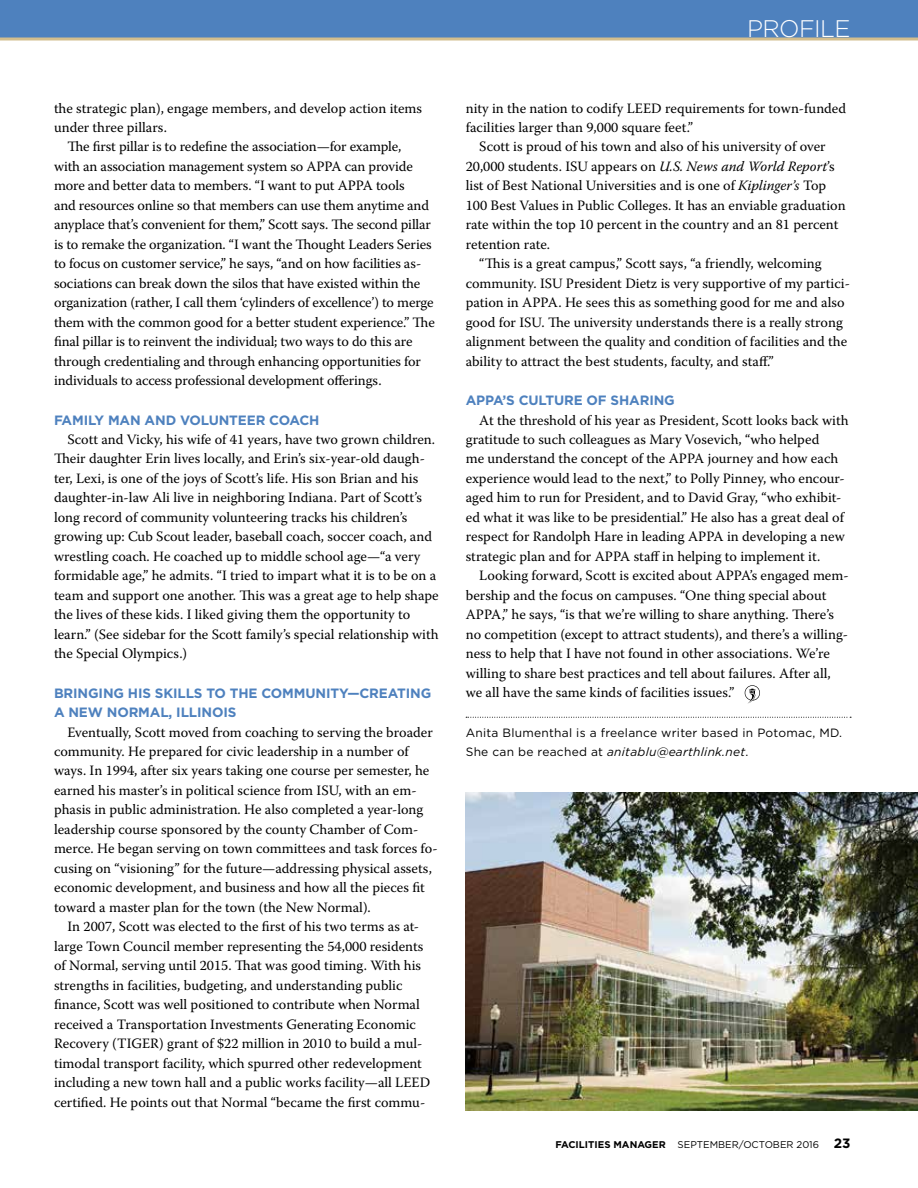
<style>
.page{position:relative;width:918px;height:1188px;background:#fff}
.page>*{position:absolute;margin:0;border:0;box-sizing:border-box;transform-origin:0 0}
.t1{font:300 24px "Gotham";letter-spacing:-.025em;color:#fff}
.t2{font:14.25px/19.5px "Warnock Pro";color:#000}
.t3{font:700 13.5px/19.5px "Gotham";letter-spacing:-.01em;color:#4e81be}
.t4{font:12px/19.5px "Gotham";letter-spacing:.02em;color:#000}
.t5{font:9.75px "Gotham";color:#000}
.s1{font-style:italic}
.s2{font-weight:700}
.s3{font-weight:700;font-size:13.5px}
</style>
<div class="page">
<svg style="left:466px;top:717px;width:385px;height:1px"></svg>
<svg style="left:745px;top:685px;width:15px;height:18px"></svg>
<svg style="left:0;top:0;width:918px;height:40px;background:#5684ba"></svg>
<img style="left:466px;top:793px;width:452px;height:318px">
<p class="t2" style="left:54px;top:98px;width:370px">the strategic plan), engage members, and develop action items under three pillars.</p>
<p class="t2" style="left:54px;top:137px;width:382px;text-indent:13px">The first pillar is to redefine the association—for example,<br>with an association management system so APPA can provide more and better data to members. “I want to put APPA tools<br>and resources online so that members can use them anytime and anyplace that’s convenient for them,” Scott says. The second pillar is to remake the organization. “I want the Thought Leaders Series to focus on customer service,” he says, “and on how facilities as&shy;sociations can break down the silos that have existed within the organization (rather, I call them ‘cylinders of excellence’) to merge them with the common good for a better student experience.” The final pillar is to reinvent the individual; two ways to do this are through credentialing and through enhancing opportunities for individuals to access professional development offerings.</p>
<p class="t3" style="left:54px;top:410px;width:267px">FAMILY MAN AND VOLUNTEER COACH</p>
<p class="t2" style="left:54px;top:429px;width:386px;text-indent:13px">Scott and Vicky, his wife of 41 years, have two grown children.<br>Their daughter Erin lives locally, and Erin’s six-year-old daugh&shy;ter, Lexi, is one of the joys of Scott’s life. His son Brian and his daughter-in-law Ali live in neighboring Indiana. Part of Scott’s long record of community volunteering tracks his children’s growing up: Cub Scout leader, baseball coach, soccer coach, and wrestling coach. He coached up to middle school age—“a very formidable age,” he admits. “I tried to impart what it is to be on a team and support one another. This was a great age to help shape the lives of these kids. I liked giving them the opportunity to learn.” (See sidebar for the Scott family’s special relationship with the Special Olympics.)</p>
<p class="t3" style="left:54px;top:683px;width:379px">BRINGING HIS SKILLS TO THE COMMUNITY—CREATING<br>A NEW NORMAL, ILLINOIS</p>
<p class="t2" style="left:54px;top:722px;width:385px;text-indent:13px">Eventually, Scott moved from coaching to serving the broader community. He prepared for civic leadership in a number of ways. In 1994, after six years taking one course per semester, he earned his master’s in political science from ISU, with an em&shy;phasis in public administration. He also completed a year-long leadership course sponsored by the county Chamber of Com&shy;merce. He began serving on town committees and task forces fo&shy;cusing on “visioning” for the future—addressing physical assets, economic development, and business and how all the pieces fit toward a master plan for the town (the New Normal).</p>
<p class="t2" style="left:54px;top:917px;width:378px;text-indent:13px">In 2007, Scott was elected to the first of his two terms as at&shy;large Town Council member representing the 54,000 residents of Normal, serving until 2015. That was good timing. With his strengths in facilities, budgeting, and understanding public finance, Scott was well positioned to contribute when Normal received a Transportation Investments Generating Economic Recovery (TIGER) grant of $22 million in 2010 to build a mul&shy;timodal transport facility, which spurred other redevelopment including a new town hall and a public works facility—all LEED certified. He points out that Normal “became the first commu-</p>
<h1 class="t1" style="left:747px;top:16px;width:105px">PROFILE</h1>
<p class="t2" style="left:466px;top:98px;width:382px">nity in the nation to codify LEED requirements for town-funded facilities larger than 9,000 square feet.”</p>
<p class="t2" style="left:479px;top:137px;width:348px">Scott is proud of his town and also of his university of over</p>
<p class="t2" style="left:466px;top:156px;width:370px">20,000 students. ISU appears on <span class="s1">U.S. News and World Report</span>’s</p>
<p class="t2" style="left:466px;top:176px;width:362px">list of Best National Universities and is one of <span class="s1">Kiplinger’s</span> Top</p>
<p class="t2" style="left:466px;top:195px;width:381px">100 Best Values in Public Colleges. It has an enviable graduation</p>
<p class="t2" style="left:466px;top:215px;width:374px">rate within the top 10 percent in the country and an 81 percent</p>
<p class="t2" style="left:466px;top:234px;width:86px">retention rate.</p>
<p class="t2" style="left:479px;top:254px;width:344px">“This is a great campus,” Scott says, “a friendly, welcoming</p>
<p class="t2" style="left:466px;top:273px;width:386px">community. ISU President Dietz is very supportive of my partici-</p>
<p class="t2" style="left:466px;top:293px;width:380px">pation in APPA. He sees this as something good for me and also</p>
<p class="t2" style="left:466px;top:312px;width:379px">good for ISU. The university understands there is a really strong</p>
<p class="t2" style="left:466px;top:332px;width:383px">alignment between the quality and condition of facilities and the</p>
<p class="t2" style="left:466px;top:351px;width:309px">ability to attract the best students, faculty, and staff.”</p>
<p class="t3" style="left:466px;top:390px;width:211px">APPA’S CULTURE OF SHARING</p>
<p class="t2" style="left:466px;top:410px;width:384px;text-indent:13px">At the threshold of his year as President, Scott looks back with gratitude to such colleagues as Mary Vosevich, “who helped<br>me understand the concept of the APPA journey and how each experience would lead to the next,” to Polly Pinney, who encour&shy;aged him to run for President, and to David Gray, “who exhibit&shy;ed what it was like to be presidential.” He also has a great deal of respect for Randolph Hare in leading APPA in developing a new strategic plan and for APPA staff in helping to implement it.</p>
<p class="t2" style="left:466px;top:566px;width:384px;text-indent:13px">Looking forward, Scott is excited about APPA’s engaged mem&shy;bership and the focus on campuses. “One thing special about APPA,” he says, “is that we’re willing to share anything. There’s no competition (except to attract students), and there’s a willing&shy;ness to help that I have not found in other associations. We’re willing to share best practices and tell about failures. After all, we all have the same kinds of facilities issues.”</p>
<p class="t4" style="left:466px;top:722px;width:378px">Anita Blumenthal is a freelance writer based in Potomac, MD.<br>She can be reached at <span class="s1">anitablu@earthlink.net</span>.</p>
<p class="t5" style="left:556px;top:1139px;width:296px"><span class="s2">FACILITIES MANAGER</span> SEPTEMBER/OCTOBER 2016 <span class="s3">23</span></p>
</div>
